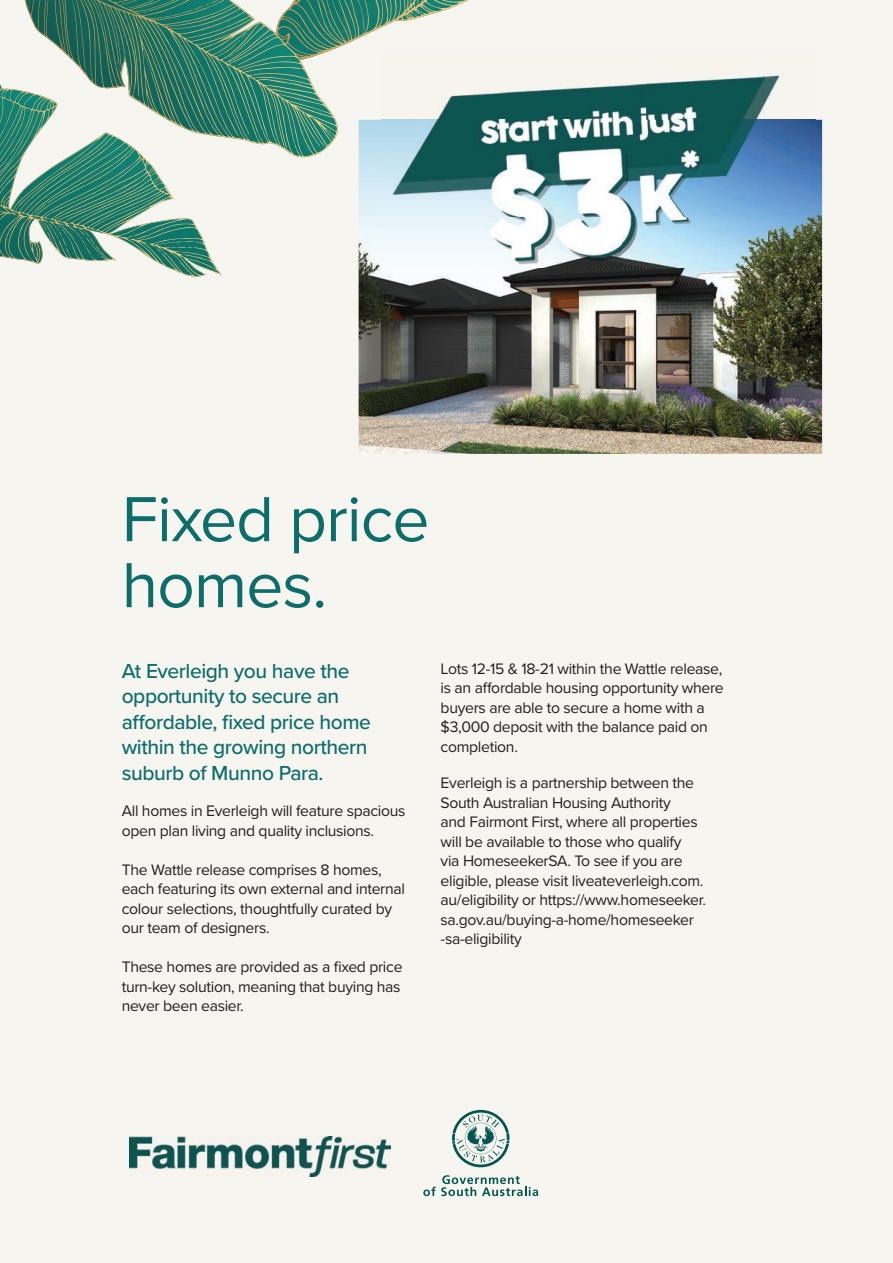
<style>
.page{position:relative;width:893px;height:1263px;background:#f6f5ef}
.page>*{position:absolute;margin:0;border:0;box-sizing:border-box;transform-origin:0 0}
.t1{font:66px/66px "Proxima Nova";letter-spacing:-.015em;color:#0c6d6a}
.t2{font:500 21px/25.5px "Proxima Nova";letter-spacing:-.02em;color:#0c6d6a}
.t3{font:15.75px/19.5px "Proxima Nova";letter-spacing:-.02em;color:#231f20}
</style>
<div class="page">
<svg style="left:339px;top:0;width:129px;height:47px"></svg>
<svg style="left:233px;top:0;width:106px;height:157px"></svg>
<svg style="left:0;top:0;width:233px;height:277px"></svg>
<img style="left:359px;top:120px;width:463px;height:334px">
<img style="left:382px;top:74px;width:433px;height:193px">
<svg style="left:423px;top:1175px;width:115px;height:21px"></svg>
<svg style="left:452px;top:1110px;width:57px;height:57px"></svg>
<img style="left:130px;top:1136px;width:261px;height:40px">
<h1 class="t1" style="left:122px;top:483px;width:309px">Fixed price homes.</h1>
<h2 class="t2" style="left:122px;top:657px;width:251px">At Everleigh you have the opportunity to secure an affordable, fixed price home within the growing northern suburb of Munno Para.</h2>
<p class="t3" style="left:122px;top:801px;width:285px">All homes in Everleigh will feature spacious open plan living and quality inclusions.</p>
<p class="t3" style="left:122px;top:859px;width:285px">The Wattle release comprises 8 homes, each featuring its own external and internal colour selections, thoughtfully curated by our team of designers.</p>
<p class="t3" style="left:122px;top:957px;width:282px">These homes are provided as a fixed price turn-key solution, meaning that buying has never been easier.</p>
<p class="t3" style="left:441px;top:658px;width:285px">Lots 12-15 &amp; 18-21 within the Wattle release, is an affordable housing opportunity where buyers are able to secure a home with a $3,000 deposit with the balance paid on completion.</p>
<p class="t3" style="left:441px;top:772px;width:267px">Everleigh is a partnership between the South Australian Housing Authority<br>and Fairmont First, where all properties will be available to those who qualify<br>via HomeseekerSA. To see if you are eligible, please visit liveateverleigh.com. au/eligibility or https://www.homeseeker. sa.gov.au/buying-a-home/homeseeker -sa-eligibility</p>
</div>
